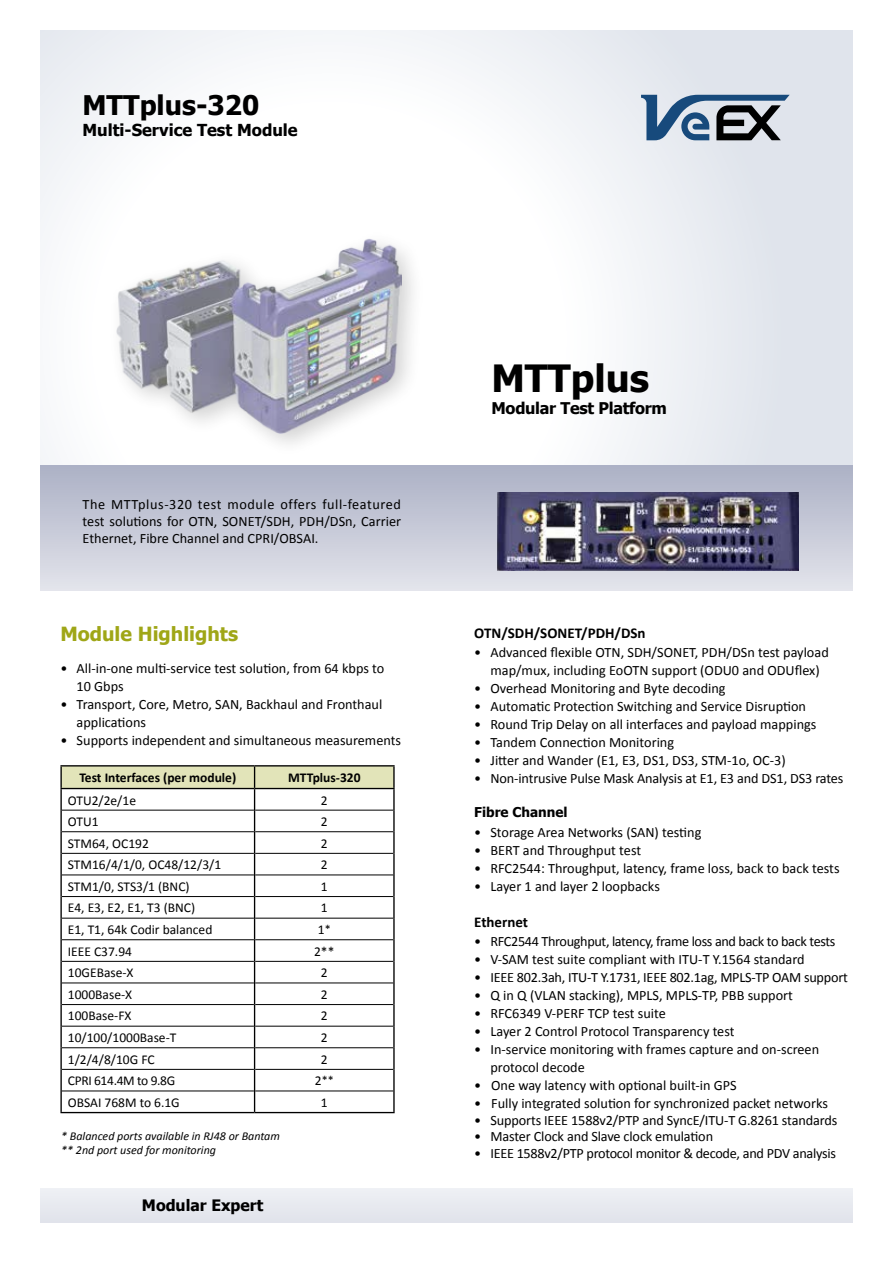
<style>
.page{position:relative;width:893px;height:1263px;background:#fff}
.page>*{position:absolute;margin:0;border:0;box-sizing:border-box;transform-origin:0 0}
.t1{font:700 37.5px "Tahoma";color:#000}
.t2{font:700 27px "Tahoma";color:#000}
.t3{font:700 19.5px "Tahoma";color:#9fa617}
.t4{font:700 16.5px "Tahoma";color:#000}
.t5{font:700 16.2px "Tahoma";letter-spacing:-.015em;color:#000}
.t6{font:700 15.75px "Tahoma";color:#000}
.t7{font:700 15px "Calibri";color:#000}
.t8{font:14.25px/18px "Calibri";color:#000}
.t9{font:14.25px "Calibri";letter-spacing:-.02em;color:#000}
.t10{font:14.25px "Calibri";letter-spacing:-.025em;color:#000}
.t11{font:13.5px "Calibri";color:#000}
.t12{font:700 13.5px "Calibri";color:#000}
.t13{font:13.5px "Calibri";letter-spacing:-.025em;color:#000}
.t14{font:700 13.5px "Tahoma";color:#000}
.t15{font:italic 12px/14.4px "Calibri";color:#000}
.t16{font:12px "Calibri";color:#000}
.s1{font-size:12px}
.s2{font-size:13.5px}
</style>
<div class="page">
<div style="left:40px;top:1188px;width:813px;height:34px;background:#e7e9ef"></div>
<svg style="left:40px;top:30px;width:813px;height:435px"></svg>
<svg style="left:641px;top:95px;width:149px;height:45px;background:#798b9e"></svg>
<div style="left:40px;top:465px;width:813px;height:125px;background:linear-gradient(to bottom,#acb0c5,#e2e3eb)"></div>
<hr style="left:60px;top:765px;width:195px;height:1px;background:#000">
<hr style="left:60px;top:766px;width:2px;height:22px;background:#000">
<hr style="left:255px;top:765px;width:140px;height:1px;background:#000">
<hr style="left:393px;top:766px;width:2px;height:22px;background:#000">
<hr style="left:60px;top:1112px;width:195px;height:1px;background:#000">
<hr style="left:255px;top:1112px;width:140px;height:1px;background:#000">
<hr style="left:60px;top:788px;width:195px;height:1px;background:#000">
<hr style="left:60px;top:789px;width:2px;height:21px;background:#000">
<hr style="left:255px;top:788px;width:140px;height:1px;background:#000">
<hr style="left:393px;top:789px;width:2px;height:21px;background:#000">
<hr style="left:60px;top:810px;width:2px;height:22px;background:#000">
<hr style="left:393px;top:810px;width:2px;height:22px;background:#000">
<hr style="left:60px;top:832px;width:2px;height:21px;background:#000">
<hr style="left:393px;top:832px;width:2px;height:21px;background:#000">
<hr style="left:60px;top:853px;width:2px;height:22px;background:#000">
<hr style="left:393px;top:853px;width:2px;height:22px;background:#000">
<hr style="left:60px;top:875px;width:2px;height:21px;background:#000">
<hr style="left:393px;top:875px;width:2px;height:21px;background:#000">
<hr style="left:60px;top:896px;width:2px;height:22px;background:#000">
<hr style="left:393px;top:896px;width:2px;height:22px;background:#000">
<hr style="left:60px;top:918px;width:2px;height:22px;background:#000">
<hr style="left:393px;top:918px;width:2px;height:22px;background:#000">
<hr style="left:60px;top:940px;width:2px;height:21px;background:#000">
<hr style="left:393px;top:940px;width:2px;height:21px;background:#000">
<hr style="left:60px;top:961px;width:2px;height:22px;background:#000">
<hr style="left:393px;top:961px;width:2px;height:22px;background:#000">
<hr style="left:60px;top:983px;width:2px;height:21px;background:#000">
<hr style="left:393px;top:983px;width:2px;height:21px;background:#000">
<hr style="left:60px;top:1004px;width:2px;height:22px;background:#000">
<hr style="left:393px;top:1004px;width:2px;height:22px;background:#000">
<hr style="left:60px;top:1026px;width:2px;height:22px;background:#000">
<hr style="left:393px;top:1026px;width:2px;height:22px;background:#000">
<hr style="left:60px;top:1048px;width:2px;height:21px;background:#000">
<hr style="left:393px;top:1048px;width:2px;height:21px;background:#000">
<hr style="left:60px;top:1069px;width:2px;height:22px;background:#000">
<hr style="left:393px;top:1069px;width:2px;height:22px;background:#000">
<hr style="left:60px;top:1091px;width:2px;height:21px;background:#000">
<svg style="left:61px;top:766px;width:333px;height:346px"></svg>
<hr style="left:393px;top:1091px;width:2px;height:21px;background:#000">
<img style="left:497px;top:492px;width:302px;height:79px">
<div style="left:107px;top:228px;width:319px;height:229px;background:#000;opacity:.3"></div>
<img style="left:116px;top:237px;width:285px;height:196px">
<h2 class="t2" style="left:83px;top:86px;width:178px">MTTplus-320</h2>
<p class="t4" style="left:83px;top:119px;width:217px">Multi-Service Test Module</p>
<p class="t8" style="left:83px;top:496px;width:320px;line-height:16.8px;text-align:justify">The MTTplus-320 test module offers full-featured test solutions for OTN, SONET/SDH, PDH/DSn, Carrier Ethernet, Fibre Channel and CPRI/OBSAI.</p>
<h3 class="t3" style="left:60px;top:620px;width:179px">Module Highlights</h3>
<p class="t8" style="left:77px;top:659px;width:309px;text-indent:-16px">• All-in-one multi-service test solution, from 64 kbps to<br>10 Gbps</p>
<p class="t8" style="left:77px;top:695px;width:307px;text-indent:-16px">• Transport, Core, Metro, SAN, Backhaul and Fronthaul applications</p>
<p class="t8" style="left:60px;top:731px;width:342px">• Supports independent and simultaneous measurements</p>
<p class="t12" style="left:79px;top:769px;width:158px">Test Interfaces (per module)</p>
<p class="t12" style="left:288px;top:769px;width:74px">MTTplus-320</p>
<p class="t11" style="left:68px;top:792px;width:70px">OTU2/2e/1e</p>
<p class="t11" style="left:321px;top:792px;width:8px">2</p>
<p class="t11" style="left:68px;top:813px;width:32px">OTU1</p>
<p class="t11" style="left:321px;top:813px;width:8px">2</p>
<p class="t11" style="left:68px;top:834px;width:83px">STM64, OC192</p>
<p class="t11" style="left:321px;top:834px;width:8px">2</p>
<p class="t11" style="left:68px;top:856px;width:155px">STM16/4/1/0, OC48/12/3/1</p>
<p class="t11" style="left:321px;top:856px;width:8px">2</p>
<p class="t11" style="left:68px;top:878px;width:123px">STM1/0, STS3/1 (BNC)</p>
<p class="t11" style="left:321px;top:878px;width:8px">1</p>
<p class="t11" style="left:68px;top:899px;width:129px">E4, E3, E2, E1, T3 (BNC)</p>
<p class="t11" style="left:321px;top:899px;width:8px">1</p>
<p class="t11" style="left:68px;top:921px;width:146px">E1, T1, 64k Codir balanced</p>
<p class="t11" style="left:318px;top:921px;width:14px">1<span class="s1">*</span></p>
<p class="t11" style="left:68px;top:942px;width:66px">IEEE C37.94</p>
<p class="t11" style="left:314px;top:942px;width:22px">2**</p>
<p class="t11" style="left:68px;top:964px;width:67px">10GEBase-X</p>
<p class="t11" style="left:321px;top:964px;width:8px">2</p>
<p class="t11" style="left:68px;top:986px;width:66px">1000Base-X</p>
<p class="t11" style="left:321px;top:986px;width:8px">2</p>
<p class="t11" style="left:68px;top:1007px;width:65px">100Base-FX</p>
<p class="t11" style="left:321px;top:1007px;width:8px">2</p>
<p class="t11" style="left:68px;top:1029px;width:110px">10/100/1000Base-T</p>
<p class="t11" style="left:321px;top:1029px;width:8px">2</p>
<p class="t11" style="left:68px;top:1050px;width:88px">1/2/4/8/10G FC</p>
<p class="t11" style="left:321px;top:1050px;width:8px">2</p>
<p class="t13" style="left:68px;top:1072px;width:109px">CPRI 614.4M to 9.8G</p>
<p class="t16" style="left:315px;top:1072px;width:20px"><span class="s2">2</span>**</p>
<p class="t11" style="left:68px;top:1093px;width:113px">OBSAI 768M to 6.1G</p>
<p class="t11" style="left:321px;top:1093px;width:8px">1</p>
<p class="t15" style="left:61px;top:1128px;width:220px">* Balanced ports available in RJ48 or Bantam ** 2nd port used for monitoring</p>
<p class="t6" style="left:142px;top:1194px;width:123px">Modular Expert</p>
<h1 class="t1" style="left:491px;top:352px;width:159px">MTTplus</h1>
<p class="t5" style="left:491px;top:397px;width:177px">Modular Test Platform</p>
<p class="t7" style="left:474px;top:623px;width:173px">OTN/SDH/SONET/PDH/DSn</p>
<p class="t8" style="left:474px;top:643px;width:356px;text-align:center">• Advanced flexible OTN, SDH/SONET, PDH/DSn test payload map/mux, including EoOTN support (ODU0 and ODUflex)</p>
<p class="t8" style="left:474px;top:679px;width:253px">• Overhead Monitoring and Byte decoding</p>
<p class="t8" style="left:474px;top:697px;width:333px">• Automatic Protection Switching and Service Disruption</p>
<p class="t8" style="left:474px;top:715px;width:344px">• Round Trip Delay on all interfaces and payload mappings</p>
<p class="t8" style="left:474px;top:733px;width:201px">• Tandem Connection Monitoring</p>
<p class="t8" style="left:474px;top:751px;width:313px">• Jitter and Wander (E1, E3, DS1, DS3, STM-1o, OC-3)</p>
<p class="t8" style="left:474px;top:769px;width:371px">• Non-intrusive Pulse Mask Analysis at E1, E3 and DS1, DS3 rates</p>
<p class="t14" style="left:474px;top:803px;width:95px">Fibre Channel</p>
<p class="t8" style="left:474px;top:823px;width:229px">• Storage Area Networks (SAN) testing</p>
<p class="t8" style="left:474px;top:841px;width:168px">• BERT and Throughput test</p>
<p class="t8" style="left:474px;top:859px;width:367px">• RFC2544: Throughput, latency, frame loss, back to back tests</p>
<p class="t8" style="left:474px;top:877px;width:187px">• Layer 1 and layer 2 loopbacks</p>
<p class="t7" style="left:474px;top:912px;width:55px">Ethernet</p>
<p class="t10" style="left:474px;top:932px;width:363px">• RFC2544 Throughput, latency, frame loss and back to back tests</p>
<p class="t8" style="left:474px;top:951px;width:332px">• V-SAM test suite compliant with ITU-T Y.1564 standard</p>
<p class="t9" style="left:474px;top:968px;width:375px">• IEEE 802.3ah, ITU-T Y.1731, IEEE 802.1ag, MPLS-TP OAM support</p>
<p class="t8" style="left:474px;top:987px;width:320px">• Q in Q (VLAN stacking), MPLS, MPLS-TP, PBB support</p>
<p class="t8" style="left:474px;top:1005px;width:193px">• RFC6349 V-PERF TCP test suite</p>
<p class="t8" style="left:474px;top:1023px;width:262px">• Layer 2 Control Protocol Transparency test</p>
<p class="t8" style="left:490px;top:1041px;width:330px;text-indent:-16px">• In-service monitoring with frames capture and on-screen protocol decode</p>
<p class="t8" style="left:474px;top:1077px;width:264px">• One way latency with optional built-in GPS</p>
<p class="t8" style="left:474px;top:1095px;width:355px">• Fully integrated solution for synchronized packet networks</p>
<p class="t8" style="left:474px;top:1111px;width:364px">• Supports IEEE 1588v2/PTP and SyncE/ITU-T G.8261 standards</p>
<p class="t8" style="left:474px;top:1128px;width:240px">• Master Clock and Slave clock emulation</p>
<p class="t9" style="left:474px;top:1144px;width:363px">• IEEE 1588v2/PTP protocol monitor &amp; decode, and PDV analysis</p>
</div>
